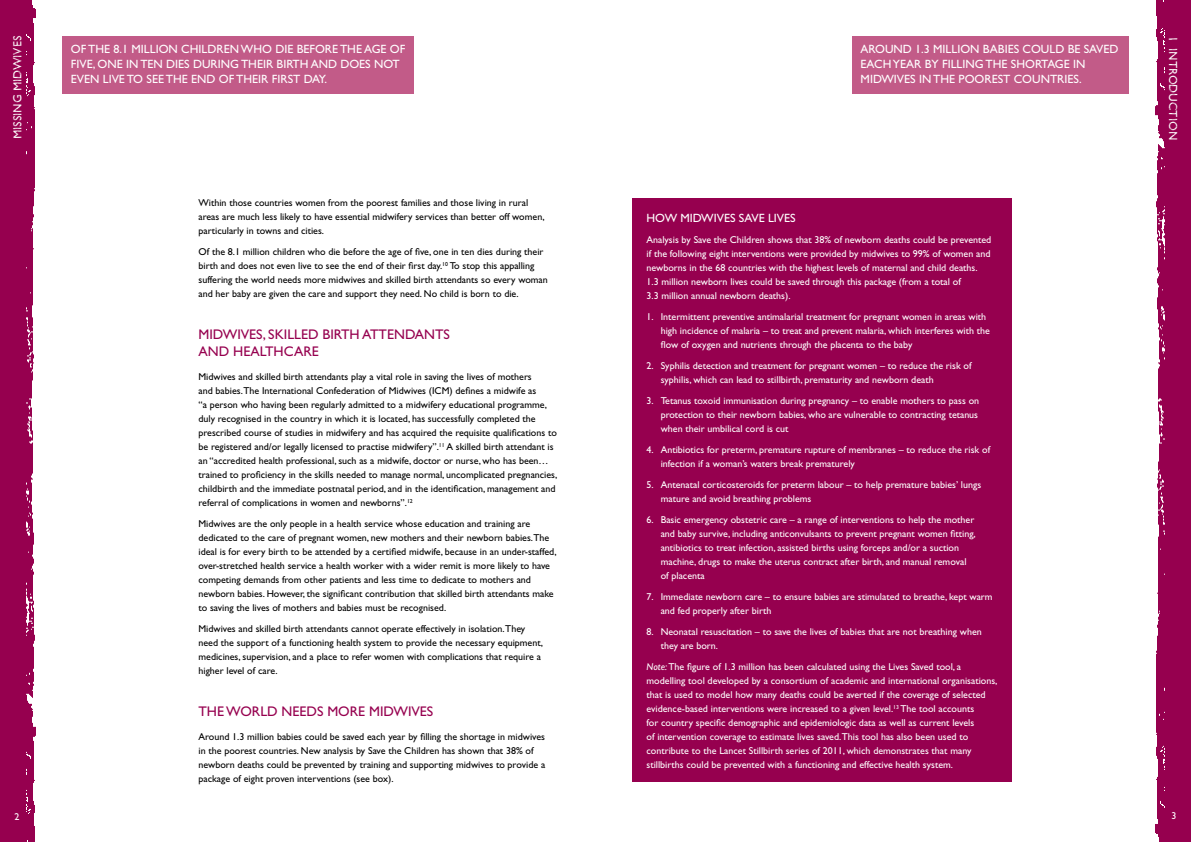
<style>
.page{position:relative;width:1191px;height:842px;background:#fff}
.page>*{position:absolute;margin:0;border:0;box-sizing:border-box;transform-origin:0 0}
.t1{font:14px/17px "Gill Sans";color:#96004f}
.t2{font:12px/15px "Gill Sans";color:#fff}
.t3{font:12px "Gill Sans Woodblock";color:#fff}
.t4{font:10px/14px "Gill Sans";color:#000}
.t5{font:10px/14px "Gill Sans";color:#fff}
.s1{font-style:italic}
</style>
<div class="page">
<div style="left:0;top:0;width:35px;height:842px;background:#96004f"></div>
<img style="left:1155px;top:0;width:36px;height:842px">
<div style="left:632px;top:198px;width:380px;height:584px;background:#96004f"></div>
<div style="left:62px;top:36px;width:352px;height:58px;background:#c25b88"></div>
<div style="left:852px;top:36px;width:276px;height:58px;background:#c25b88"></div>
<p class="t3" style="left:10px;top:139px;width:105px;rotate:-90deg">missing midwives</p>
<p class="t3" style="left:1180px;top:36px;width:106px;rotate:90deg">1 introduction</p>
<p class="t2" style="left:71px;top:42px;width:336px">Of the 8.1 million children who die before the age of five, one in ten dies during their birth and does not even live to see the end of their first day.</p>
<p class="t2" style="left:860px;top:42px;width:259px">Around 1.3 million babies could be saved each year by filling the shortage in midwives in the poorest countries.</p>
<p class="t4" style="left:198px;top:196px;width:347px">Within those countries women from the poorest families and those living in rural areas are much less likely to have essential midwifery services than better off women, particularly in towns and cities.</p>
<p class="t4" style="left:198px;top:245px;width:351px">Of the 8.1 million children who die before the age of five, one in ten dies during their birth and does not even live to see the end of their first day.<sup>10</sup> To stop this appalling suffering the world needs more midwives and skilled birth attendants so every woman and her baby are given the care and support they need. No child is born to die.</p>
<h1 class="t1" style="left:198px;top:325px;width:252px">Midwives, skilled birth attendants and healthcare</h1>
<p class="t4" style="left:198px;top:370px;width:360px">Midwives and skilled birth attendants play a vital role in saving the lives of mothers<br>and babies.The International Confederation of Midwives (ICM) defines a midwife as<br>“a person who having been regularly admitted to a midwifery educational programme, duly recognised in the country in which it is located, has successfully completed the prescribed course of studies in midwifery and has acquired the requisite qualifications to be registered and/or legally licensed to practise midwifery”.<sup>11</sup> A skilled birth attendant is an “accredited health professional, such as a midwife, doctor or nurse, who has been… trained to proficiency in the skills needed to manage normal, uncomplicated pregnancies, childbirth and the immediate postnatal period, and in the identification, management and referral of complications in women and newborns”.<sup>12</sup></p>
<p class="t4" style="left:198px;top:517px;width:359px">Midwives are the only people in a health service whose education and training are dedicated to the care of pregnant women, new mothers and their newborn babies.The ideal is for every birth to be attended by a certified midwife, because in an under-staffed, over-stretched health service a health worker with a wider remit is more likely to have competing demands from other patients and less time to dedicate to mothers and newborn babies. However, the significant contribution that skilled birth attendants make to saving the lives of mothers and babies must be recognised.</p>
<p class="t4" style="left:198px;top:622px;width:346px">Midwives and skilled birth attendants cannot operate effectively in isolation.They need the support of a functioning health system to provide the necessary equipment, medicines, supervision, and a place to refer women with complications that require a higher level of care.</p>
<h1 class="t1" style="left:198px;top:702px;width:235px">The world needs more midwives</h1>
<p class="t4" style="left:198px;top:730px;width:348px">Around 1.3 million babies could be saved each year by filling the shortage in midwives in the poorest countries. New analysis by Save the Children has shown that 38% of newborn deaths could be prevented by training and supporting midwives to provide a package of eight proven interventions (see box).</p>
<p class="t2" style="left:646px;top:210px;width:150px">How midwives save lives</p>
<p class="t5" style="left:646px;top:232px;width:346px">Analysis by Save the Children shows that 38% of newborn deaths could be prevented if the following eight interventions were provided by midwives to 99% of women and newborns in the 68 countries with the highest levels of maternal and child deaths.<br>1.3 million newborn lives could be saved through this package (from a total of<br>3.3 million annual newborn deaths).</p>
<p class="t5" style="left:660px;top:309px;width:331px;text-indent:-14px">1.I ntermittent preventive antimalarial treatment for pregnant women in areas with high incidence of malaria – to treat and prevent malaria, which interferes with the flow of oxygen and nutrients through the placenta to the baby</p>
<p class="t5" style="left:660px;top:358px;width:313px;text-indent:-14px">2. Syphilis detection and treatment for pregnant women – to reduce the risk of syphilis, which can lead to stillbirth, prematurity and newborn death</p>
<p class="t5" style="left:660px;top:393px;width:320px;text-align:justify;text-indent:-14px">3.Tetanus toxoid immunisation during pregnancy – to enable mothers to pass on protection to their newborn babies, who are vulnerable to contracting tetanus when their umbilical cord is cut</p>
<p class="t5" style="left:660px;top:442px;width:331px;text-indent:-14px">4.Antibiotics for preterm, premature rupture of membranes – to reduce the risk of infection if a woman’s waters break prematurely</p>
<p class="t5" style="left:660px;top:477px;width:322px;text-indent:-14px">5.Antenatal corticosteroids for preterm labour – to help premature babies’ lungs mature and avoid breathing problems</p>
<p class="t5" style="left:660px;top:512px;width:316px;text-indent:-14px">6. Basic emergency obstetric care – a range of interventions to help the mother and baby survive, including anticonvulsants to prevent pregnant women fitting, antibiotics to treat infection, assisted births using forceps and/or a suction machine, drugs to make the uterus contract after birth, and manual removal of placenta</p>
<p class="t5" style="left:660px;top:589px;width:333px;text-indent:-14px">7.I mmediate newborn care – to ensure babies are stimulated to breathe, kept warm and fed properly after birth</p>
<p class="t5" style="left:660px;top:624px;width:322px;text-indent:-14px">8.N eonatal resuscitation – to save the lives of babies that are not breathing when they are born.</p>
<p class="t5" style="left:646px;top:659px;width:352px"><span class="s1">Note:</span> The figure of 1.3 million has been calculated using the Lives Saved tool, a modelling tool developed by a consortium of academic and international organisations, that is used to model how many deaths could be averted if the coverage of selected evidence-based interventions were increased to a given level.<sup>13</sup> The tool accounts<br>for country specific demographic and epidemiologic data as well as current levels<br>of intervention coverage to estimate lives saved.This tool has also been used to contribute to the Lancet Stillbirth series of 2011, which demonstrates that many stillbirths could be prevented with a functioning and effective health system.</p>
<p class="t5" style="left:14px;top:810px;width:6px">2</p>
<p class="t5" style="left:1171px;top:809px;width:6px">3</p>
</div>
